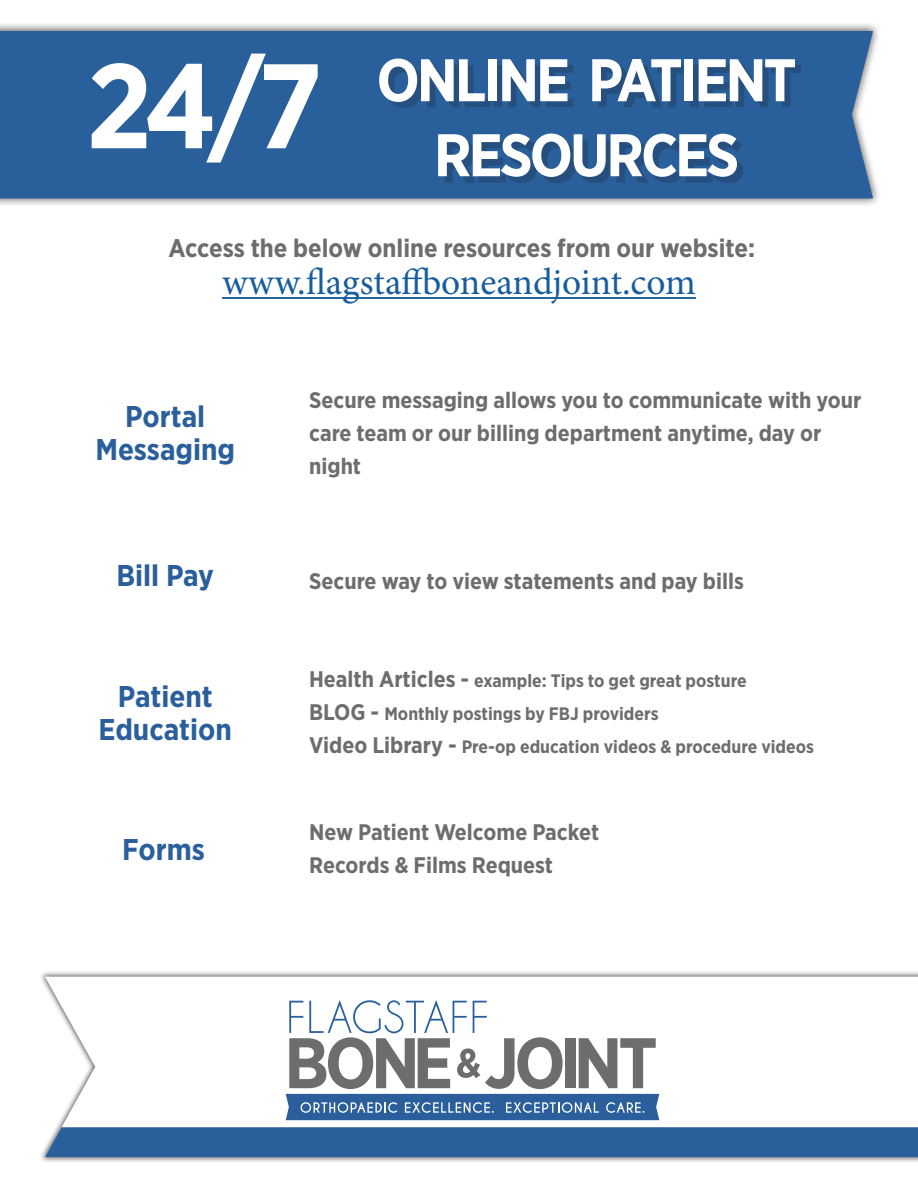
<style>
.page{position:relative;width:918px;height:1188px;background:#fff}
.page>*{position:absolute;margin:0;border:0;box-sizing:border-box;transform-origin:0 0}
.t1{font:700 120px "Gotham Narrow";color:#fff}
.t2{font:700 60px "Gotham Narrow";letter-spacing:-.05em;color:#fff}
.t3{font:37.5px "Minion Pro";letter-spacing:-.005em;color:#175d9e}
.t4{font:700 30px/33px "Gotham Narrow";color:#2b5f9c;text-align:center}
.t5{font:700 25.5px "Gotham Narrow";color:#6e6c6d}
.t6{font:700 22.5px/33px "Gotham Narrow";color:#6e6c6d}
.t7{font:700 18px "Gotham Narrow";color:#6e6c6d}
.s1{font-size:22.5px}
</style>
<div class="page">
<hr style="left:222px;top:297px;width:474px;height:2px;background:#175d9e">
<div style="left:0;top:22px;width:881px;height:186px;background:#231f20;opacity:.75"></div>
<div style="left:0;top:31px;width:873px;height:167px;background:#29609c"></div>
<div style="left:385px;top:64px;width:416px;height:119px;background:#231f20;opacity:.25"></div>
<div style="left:39px;top:970px;width:879px;height:193px;background:#231f20;opacity:.75"></div>
<svg style="left:45px;top:977px;width:873px;height:150px"></svg>
<div style="left:45px;top:1127px;width:873px;height:30px;background:#2b5f9c"></div>
<svg style="left:286px;top:1000px;width:373px;height:120px"></svg>
<p class="t1" style="left:86px;top:29px;width:238px">24/7</p>
<p class="t2" style="left:376px;top:42px;width:422px">ONLINE PATIENT</p>
<p class="t2" style="left:434px;top:117px;width:307px">RESOURCES</p>
<p class="t5" style="left:169px;top:231px;width:588px">Access the below online resources from our website:</p>
<p class="t3" style="left:222px;top:257px;width:475px">www.flagstaffboneandjoint.com</p>
<p class="t4" style="left:125px;top:400px;width:82px">Portal</p>
<p class="t4" style="left:95px;top:433px;width:141px">Messaging</p>
<p class="t6" style="left:309px;top:383px;width:554px">Secure messaging allows you to communicate with your care team or our billing department anytime, day or night</p>
<p class="t4" style="left:117px;top:559px;width:99px">Bill Pay</p>
<p class="t6" style="left:309px;top:565px;width:436px">Secure way to view statements and pay bills</p>
<p class="t4" style="left:99px;top:679px;width:135px">Patient<br>Education</p>
<p class="t4" style="left:122px;top:833px;width:84px">Forms</p>
<p class="t7" style="left:309px;top:669px;width:439px"><span class="s1">Health Articles -</span> example: Tips to get great posture</p>
<p class="t7" style="left:309px;top:702px;width:351px"><span class="s1">BLOG -</span> Monthly postings by FBJ providers</p>
<p class="t7" style="left:309px;top:735px;width:506px"><span class="s1">Video Library -</span> Pre-op education videos &amp; procedure videos</p>
<p class="t6" style="left:309px;top:816px;width:292px">New Patient Welcome Packet</p>
<p class="t6" style="left:309px;top:849px;width:245px">Records &amp; Films Request</p>
</div>
